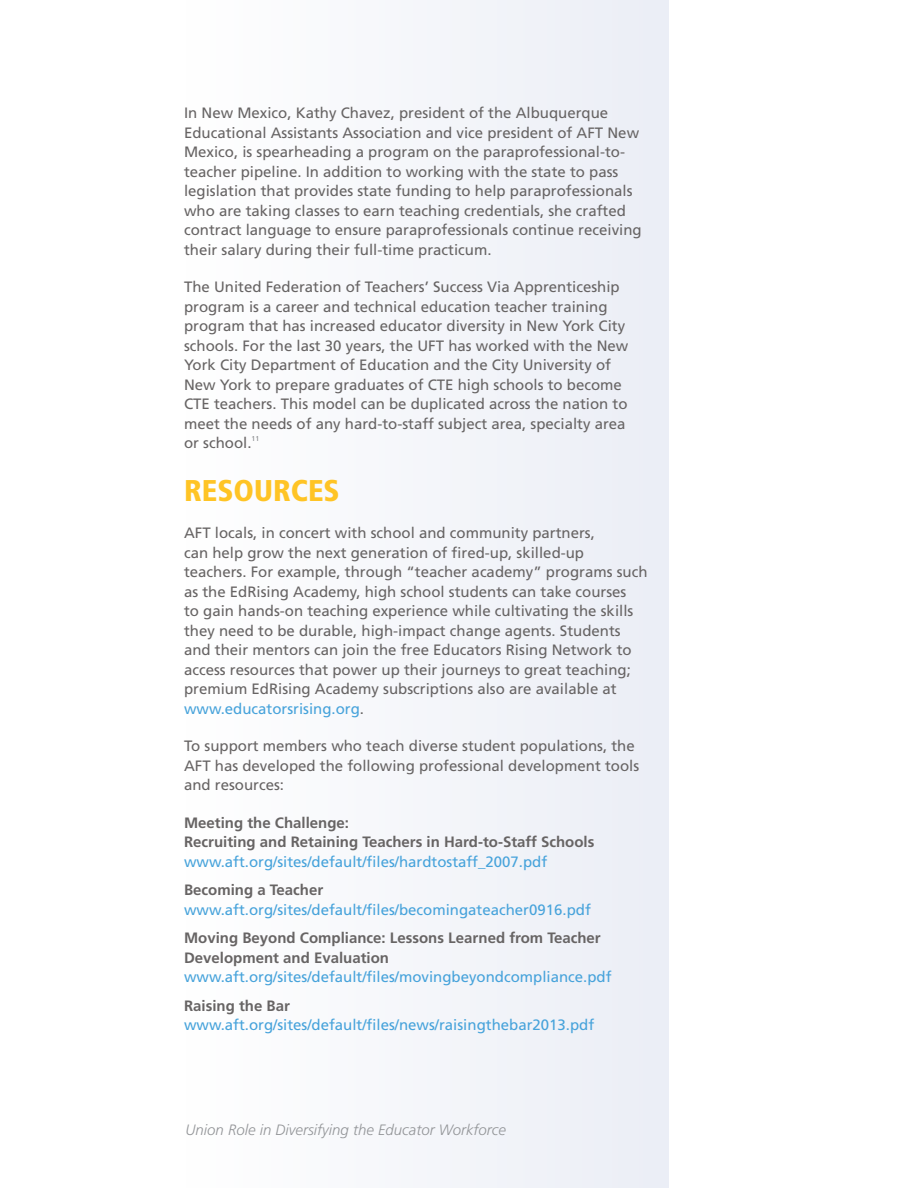
<style>
.page{position:relative;width:918px;height:1188px;background:#fff}
.page>*{position:absolute;margin:0;border:0;box-sizing:border-box;transform-origin:0 0}
.HEADER_A1{font:900 condensed 30px "Frutiger LT Std";color:#ffc425}
.Body_Text{font:15px/19.5px "Frutiger LT Std";color:#676464}
.BULLET_A1-2{font:15px/19.5px "Frutiger LT Std";color:#47a3db}
.BULLET_A1-2-2{font:700 15px/19.5px "Frutiger LT Std";color:#676464}
.Body_Text-2{font:700 15px "Frutiger LT Std";color:#676464}
.t1{font:italic 300 15px "Frutiger LT Std";color:#939598}
.Body_Text-3{font:7.05px "Frutiger LT Std";color:#808285}
.s1{color:#47a3db}
.s2{font-weight:700;color:#676464}
.s3{font-weight:400;color:#47a3db}
</style>
<div class="page">
<div style="left:166px;top:0;width:502px;height:1188px;background:#f5f6fa"></div>
<p class="Body_Text" style="left:184px;top:103px;width:459px">In New Mexico, Kathy Chavez, president of the Albuquerque Educational Assistants Association and vice president of AFT New Mexico, is spearheading a program on the paraprofessional-to&shy;teacher pipeline. In addition to working with the state to pass legislation that provides state funding to help paraprofessionals who are taking classes to earn teaching credentials, she crafted contract language to ensure paraprofessionals continue receiving their salary during their full-time practicum.</p>
<p class="Body_Text" style="left:184px;top:277px;width:446px">The United Federation of Teachers’ Success Via Apprenticeship program is a career and technical education teacher training program that has increased educator diversity in New York City schools. For the last 30 years, the UFT has worked with the New York City Department of Education and the City University of New York to prepare graduates of CTE high schools to become CTE teachers. This model can be duplicated across the nation to meet the needs of any hard-to-staff subject area, specialty area or school.</p>
<p class="Body_Text-3" style="left:252px;top:435px;width:9px">11</p>
<p class="HEADER_A1" style="left:184px;top:472px;width:157px">RESOURCES</p>
<p class="Body_Text" style="left:184px;top:523px;width:465px">AFT locals, in concert with school and community partners,<br>can help grow the next generation of fired-up, skilled-up teachers. For example, through “teacher academy” programs such as the EdRising Academy, high school students can take courses<br>to gain hands-on teaching experience while cultivating the skills they need to be durable, high-impact change agents. Students and their mentors can join the free Educators Rising Network to access resources that power up their journeys to great teaching; premium EdRising Academy subscriptions also are available at <span class="s1">www.educatorsrising.org</span>.</p>
<p class="Body_Text" style="left:184px;top:736px;width:457px">To support members who teach diverse student populations, the<br>AFT has developed the following professional development tools and resources:</p>
<p class="Body_Text-2" style="left:184px;top:814px;width:167px">Meeting the Challenge:</p>
<p class="Body_Text-2" style="left:184px;top:833px;width:412px">Recruiting and Retaining Teachers in Hard-to-Staff Schools</p>
<p class="BULLET_A1-2" style="left:184px;top:852px;width:365px">www.aft.org/sites/default/files/hardtostaff_2007.pdf</p>
<p class="BULLET_A1-2" style="left:184px;top:880px;width:408px"><span class="s2">Becoming a Teacher </span>www.aft.org/sites/default/files/becomingateacher0916.pdf</p>
<p class="BULLET_A1-2-2" style="left:184px;top:928px;width:429px">Moving Beyond Compliance: Lessons Learned from Teacher<br>Development and Evaluation <span class="s3">www.aft.org/sites/default/files/movingbeyondcompliance.pdf</span></p>
<p class="BULLET_A1-2" style="left:184px;top:996px;width:412px"><span class="s2">Raising the Bar </span>www.aft.org/sites/default/files/news/raisingthebar2013.pdf</p>
<p class="t1" style="left:186px;top:1122px;width:322px">Union Role in Diversifying the Educator Workforce</p>
</div>
